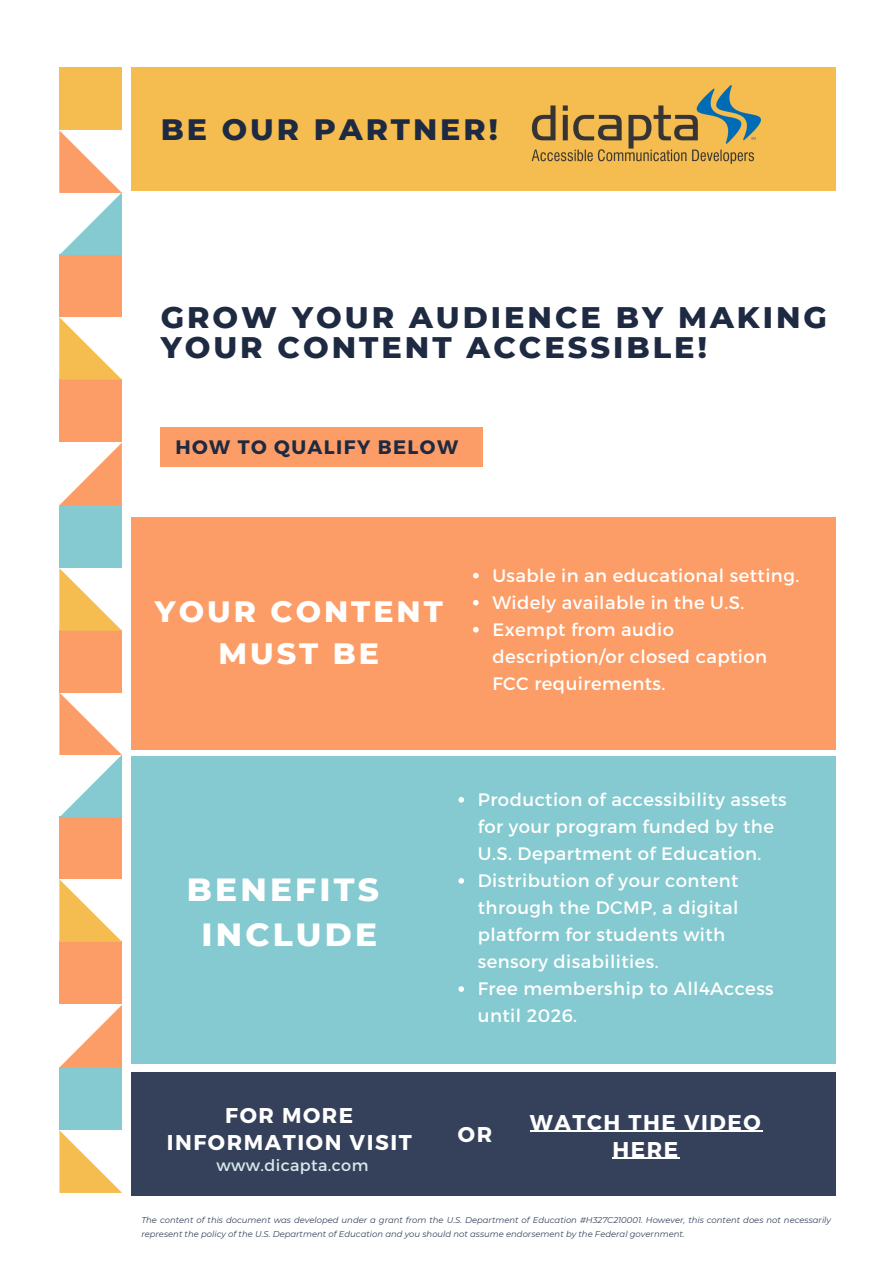
<style>
.page{position:relative;width:894px;height:1264px;background:#fff}
.page>*{position:absolute;margin:0;border:0;box-sizing:border-box;transform-origin:0 0}
.t1{font:800 32.7px/45px "Montserrat";letter-spacing:.1em;color:#fff;text-align:center}
.t2{font:800 30.3px/29.2px "Montserrat";letter-spacing:.1em;color:#1e2a42}
.t3{font:800 30.15px "Montserrat";letter-spacing:.1em;color:#1e2a42}
.t4{font:800 30px/41.7px "Montserrat";letter-spacing:.1em;color:#fff;text-align:center}
.t5{font:700 21.3px/27px "Montserrat";letter-spacing:.075em;color:#fff;text-align:center}
.t6{font:700 19.5px "Montserrat";letter-spacing:.075em;color:#1e2a42}
.t7{font:18px/27px "Montserrat";letter-spacing:.025em;color:#fff}
.t8{font:16.05px "Montserrat";letter-spacing:.025em;color:#d4eaeb}
.t9{font:italic 8.4px/13.4px "Montserrat";color:#35405a}
</style>
<div class="page">
<div style="left:59px;top:68px;width:63px;height:62px;background:#f5bd4f"></div>
<div style="left:59px;top:629px;width:63px;height:63px;background:#fc9d67"></div>
<div style="left:59px;top:254px;width:63px;height:63px;background:#fc9d67"></div>
<div style="left:59px;top:816px;width:63px;height:63px;background:#fc9d67"></div>
<div style="left:59px;top:505px;width:63px;height:63px;background:#85cad0"></div>
<div style="left:59px;top:1067px;width:63px;height:63px;background:#85cad0"></div>
<div style="left:59px;top:379px;width:63px;height:63px;background:#fc9d67"></div>
<div style="left:59px;top:941px;width:63px;height:63px;background:#fc9d67"></div>
<svg style="left:59px;top:130px;width:63px;height:125px"></svg>
<svg style="left:59px;top:692px;width:63px;height:125px"></svg>
<svg style="left:59px;top:442px;width:63px;height:63px"></svg>
<svg style="left:60px;top:1005px;width:62px;height:62px"></svg>
<svg style="left:59px;top:317px;width:63px;height:63px"></svg>
<svg style="left:59px;top:879px;width:62px;height:62px"></svg>
<svg style="left:59px;top:568px;width:63px;height:62px"></svg>
<svg style="left:59px;top:1130px;width:62px;height:62px"></svg>
<div style="left:131px;top:1071px;width:703px;height:124px;background:#35405a"></div>
<div style="left:131px;top:756px;width:703px;height:308px;background:#85cad0"></div>
<div style="left:131px;top:517px;width:703px;height:232px;background:#fc9d67"></div>
<div style="left:131px;top:68px;width:703px;height:123px;background:#f5bd4f"></div>
<div style="left:161px;top:427px;width:321px;height:40px;background:#fc9d67"></div>
<img style="left:531px;top:85px;width:230px;height:79px">
<svg style="left:473px;top:573px;width:5px;height:5px"></svg>
<svg style="left:473px;top:600px;width:5px;height:5px"></svg>
<svg style="left:473px;top:627px;width:5px;height:5px"></svg>
<svg style="left:458px;top:797px;width:6px;height:5px"></svg>
<svg style="left:458px;top:878px;width:6px;height:5px"></svg>
<svg style="left:458px;top:986px;width:6px;height:5px"></svg>
<hr style="left:529px;top:1130px;width:233px;height:1px;background:#fff">
<hr style="left:612px;top:1157px;width:67px;height:1px;background:#fff">
<h3 class="t3" style="left:161px;top:111px;width:338px">BE OUR PARTNER!</h3>
<h2 class="t2" style="left:161px;top:303px;width:667px">GROW YOUR AUDIENCE BY MAKING<br>YOUR CONTENT ACCESSIBLE!</h2>
<p class="t6" style="left:175px;top:435px;width:284px">HOW TO QUALIFY BELOW</p>
<h3 class="t4" style="left:155px;top:590px;width:289px">YOUR CONTENT<br>MUST BE</h3>
<p class="t7" style="left:492px;top:561px;width:308px">Usable in an educational setting.<br>Widely available in the U.S.<br>Exempt from audio description/or closed caption<br>FCC requirements.</p>
<h1 class="t1" style="left:187px;top:867px;width:194px">BENEFITS<br>INCLUDE</h1>
<p class="t7" style="left:477px;top:785px;width:310px">Production of accessibility assets for your program funded by the<br>U.S. Department of Education.<br>Distribution of your content through the DCMP, a digital platform for students with sensory disabilities.<br>Free membership to All4Access until 2026.</p>
<p class="t5" style="left:167px;top:1100px;width:247px">FOR MORE<br>INFORMATION VISIT</p>
<p class="t8" style="left:216px;top:1154px;width:153px">www.dicapta.com</p>
<p class="t5" style="left:457px;top:1119px;width:36px">OR</p>
<p class="t5" style="left:529px;top:1107px;width:232px">WATCH THE VIDEO<br>HERE</p>
<p class="t9" style="left:141px;top:1213px;width:691px">The content of this document was developed under a grant from the U.S. Department of Education #H327C210001. However, this content does not necessarily represent the policy of the U.S. Department of Education and you should not assume endorsement by the Federal government.</p>
</div>
